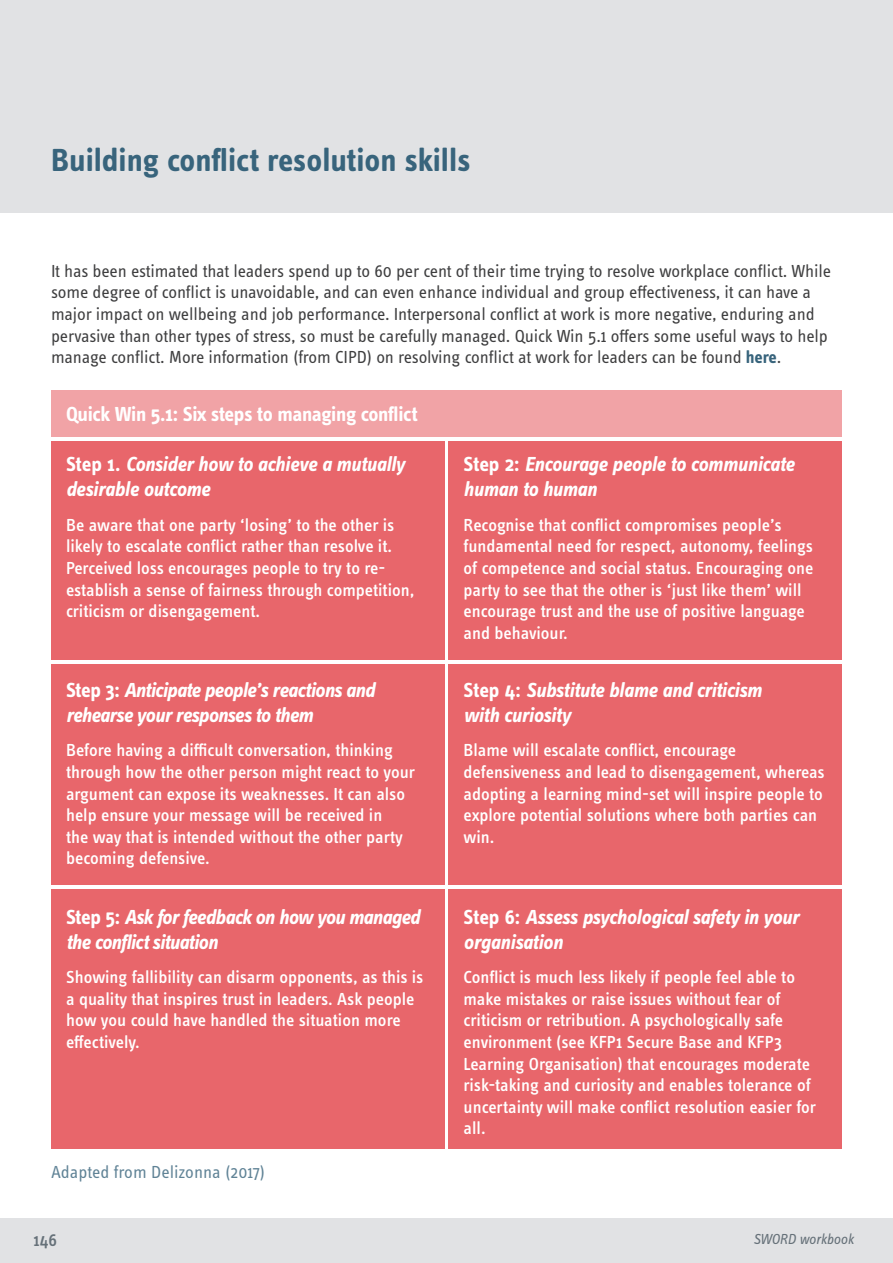
<style>
.page{position:relative;width:893px;height:1263px;background:#fff}
.page>*{position:absolute;margin:0;border:0;box-sizing:border-box;transform-origin:0 0}
.Joint_heading{font:700 33px "Info Text Pro";color:#38647c}
.PSDP_PT_Diagram_Head{font:italic 700 21px/25.2px "Info Text Pro";letter-spacing:-.01em;color:#fff}
.PSDP_PT_Diagram_Head-2{font:700 21px "Info Text Pro";letter-spacing:-.02em;color:#fff}
.PSDP_PT_Diagram_Head-3{font:500 18px/21.6px "Info Text Pro";color:#fff}
.Body_Text{font:18px/21.6px "Info Text Pro";letter-spacing:-.01em;color:#3e3e3f}
.PSDP_body_text{font:18px "Info Text Pro";letter-spacing:-.005em;color:#608396}
.t1{font:500 18px "Info Text Pro";color:#667179}
.footer_title{font:italic 15px "Info Text Pro";color:#667179}
.s1{font-weight:700;color:#38647c}
.s2{font-style:normal}
</style>
<div class="page">
<div style="left:0;top:1218px;width:893px;height:45px;background:#e1e2e4"></div>
<div style="left:0;top:0;width:893px;height:213px;background:#e1e2e4"></div>
<div style="left:51px;top:441px;width:393px;height:218px;background:#e8666b"></div>
<div style="left:51px;top:664px;width:393px;height:221px;background:#e8666b"></div>
<div style="left:51px;top:889px;width:393px;height:260px;background:#e8666b"></div>
<div style="left:449px;top:441px;width:393px;height:218px;background:#e8666b"></div>
<div style="left:449px;top:664px;width:393px;height:221px;background:#e8666b"></div>
<div style="left:449px;top:889px;width:393px;height:260px;background:#e8666b"></div>
<div style="left:51px;top:390px;width:791px;height:47px;background:#f1a3a6"></div>
<p class="Joint_heading" style="left:51px;top:140px;width:421px">Building conflict resolution skills</p>
<p class="Body_Text" style="left:51px;top:259px;width:782px">It has been estimated that leaders spend up to 60 per cent of their time trying to resolve workplace conflict. While some degree of conflict is unavoidable, and can even enhance individual and group effectiveness, it can have a major impact on wellbeing and job performance. Interpersonal conflict at work is more negative, enduring and pervasive than other types of stress, so must be carefully managed. Quick Win 5.1 offers some useful ways to help manage conflict. More information (from CIPD) on resolving conflict at work for leaders can be found <span class="s1">here</span>.</p>
<p class="PSDP_PT_Diagram_Head-2" style="left:66px;top:401px;width:353px">Quick Win 5.1: Six steps to managing conflict</p>
<p class="PSDP_PT_Diagram_Head" style="left:66px;top:451px;width:340px"><span class="s2">Step 1.</span> Consider how to achieve a mutually desirable outcome</p>
<p class="PSDP_PT_Diagram_Head-3" style="left:66px;top:514px;width:350px">Be aware that one party ‘losing’ to the other is likely to escalate conflict rather than resolve it.<br>Perceived loss encourages people to try to re&shy;establish a sense of fairness through competition, criticism or disengagement.</p>
<p class="PSDP_PT_Diagram_Head" style="left:66px;top:677px;width:310px"><span class="s2">Step 3:</span> Anticipate people’s reactions and rehearse your responses to them</p>
<p class="PSDP_PT_Diagram_Head-3" style="left:66px;top:739px;width:351px">Before having a difficult conversation, thinking through how the other person might react to your argument can expose its weaknesses. It can also help ensure your message will be received in<br>the way that is intended without the other party becoming defensive.</p>
<p class="PSDP_PT_Diagram_Head" style="left:66px;top:904px;width:355px"><span class="s2">Step 5:</span> Ask for feedback on how you managed the conflict situation</p>
<p class="PSDP_PT_Diagram_Head-3" style="left:66px;top:966px;width:359px">Showing fallibility can disarm opponents, as this is a quality that inspires trust in leaders. Ask people how you could have handled the situation more effectively.</p>
<p class="PSDP_body_text" style="left:51px;top:1161px;width:216px">Adapted from Delizonna (2017)</p>
<p class="PSDP_PT_Diagram_Head" style="left:464px;top:451px;width:332px"><span class="s2">Step 2:</span> Encourage people to communicate human to human</p>
<p class="PSDP_PT_Diagram_Head-3" style="left:464px;top:514px;width:351px">Recognise that conflict compromises people’s fundamental need for respect, autonomy, feelings of competence and social status. Encouraging one party to see that the other is ‘just like them’ will encourage trust and the use of positive language and behaviour.</p>
<p class="PSDP_PT_Diagram_Head" style="left:464px;top:677px;width:299px"><span class="s2">Step 4:</span> Substitute blame and criticism with curiosity</p>
<p class="PSDP_PT_Diagram_Head-3" style="left:464px;top:739px;width:363px">Blame will escalate conflict, encourage defensiveness and lead to disengagement, whereas adopting a learning mind-set will inspire people to explore potential solutions where both parties can win.</p>
<p class="PSDP_PT_Diagram_Head" style="left:464px;top:904px;width:337px"><span class="s2">Step 6:</span> Assess psychological safety in your organisation</p>
<p class="PSDP_PT_Diagram_Head-3" style="left:464px;top:966px;width:354px">Conflict is much less likely if people feel able to make mistakes or raise issues without fear of criticism or retribution. A psychologically safe environment (see KFP1 Secure Base and KFP3<br>Learning Organisation) that encourages moderate risk-taking and curiosity and enables tolerance of uncertainty will make conflict resolution easier for all.</p>
<p class="t1" style="left:34px;top:1229px;width:25px">146</p>
<p class="footer_title" style="left:753px;top:1230px;width:102px">SWORD workbook</p>
</div>
